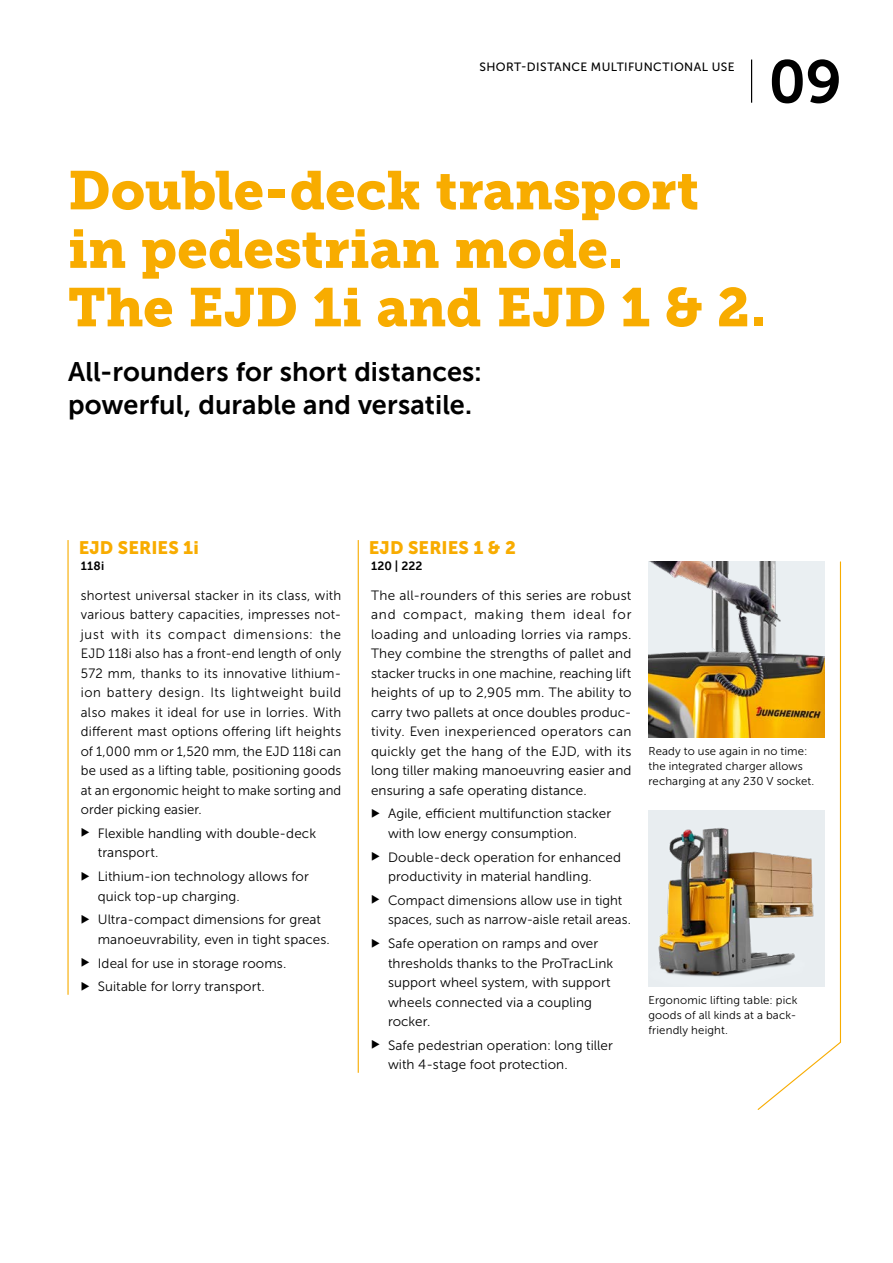
<style>
.page{position:relative;width:893px;height:1263px;background:#fff}
.page>*{position:absolute;margin:0;border:0;box-sizing:border-box;transform-origin:0 0}
.t1{font:60px "Museo Slab 700";color:#000}
.t2{font:54px/58.5px "Museo Slab 900";color:#f8ac00}
.t3{font:27px/33px "Museo Sans 700";letter-spacing:.005em;color:#000}
.t4{font:18px "Museo Sans 900";letter-spacing:.01em;color:#f8ac00}
.t5{font:13.5px/19.5px "Museo Sans 300";letter-spacing:.005em;color:#000}
.t6{font:12px "Museo Sans 500";letter-spacing:.035em;color:#000}
.t7{font:12px "Museo Sans 700";letter-spacing:.015em;color:#000}
.t8{font:11.4px/15px "Museo Sans 300";letter-spacing:.015em;color:#000}
</style>
<div class="page">
<hr style="left:751px;top:60px;width:1px;height:43px;background:#000">
<hr style="left:0;top:0;width:1px;height:1263px;background:#000">
<img style="left:648px;top:561px;width:109px;height:177px">
<svg style="left:757px;top:561px;width:85px;height:549px"></svg>
<img style="left:648px;top:810px;width:177px;height:177px">
<hr style="left:67px;top:540px;width:2px;height:455px;background:#f8ac00">
<hr style="left:358px;top:540px;width:1px;height:533px;background:#f8ac00">
<p class="t6" style="left:480px;top:60px;width:257px">SHORT-DISTANCE MULTIFUNCTIONAL USE</p>
<h1 class="t1" style="left:769px;top:48px;width:75px">09</h1>
<h2 class="t2" style="left:68px;top:162px;width:700px">Double-deck transport in pedestrian mode.<br>The EJD 1i and EJD 1 &amp; 2.</h2>
<h3 class="t3" style="left:68px;top:355px;width:416px">All-rounders for short distances: powerful, durable and versatile.</h3>
<h3 class="t4" style="left:79px;top:537px;width:122px">EJD SERIES 1i</h3>
<p class="t7" style="left:81px;top:559px;width:25px">118i</p>
<p class="t5" style="left:81px;top:585px;width:262px;text-align:justify">shortest universal stacker in its class, with various battery capacities, impresses not&shy;just with its compact dimensions: the EJD 118i also has a front-end length of only 572 mm, thanks to its innovative lithium&shy;ion battery design. Its lightweight build also makes it ideal for use in lorries. With different mast options offering lift heights of 1,000 mm or 1,520 mm, the EJD 118i can be used as a lifting table, positioning goods at an ergonomic height to make sorting and order picking easier.</p>
<p class="t5" style="left:98px;top:823px;width:220px">Flexible handling with double-deck transport.</p>
<p class="t5" style="left:98px;top:867px;width:213px">Lithium-ion technology allows for quick top-up charging.</p>
<p class="t5" style="left:98px;top:910px;width:234px">Ultra-compact dimensions for great manoeuvrability, even in tight spaces.</p>
<p class="t5" style="left:98px;top:951px;width:190px;line-height:23.7px">Ideal for use in storage rooms.<br>Suitable for lorry transport.</p>
<h3 class="t4" style="left:369px;top:537px;width:149px">EJD SERIES 1 &amp; 2</h3>
<p class="t7" style="left:371px;top:559px;width:53px">120 | 222</p>
<p class="t5" style="left:371px;top:585px;width:262px;text-align:justify">The all-rounders of this series are robust and compact, making them ideal for loading and unloading lorries via ramps.<br>They combine the strengths of pallet and stacker trucks in one machine, reaching lift heights of up to 2,905 mm. The ability to carry two pallets at once doubles produc&shy;tivity. Even inexperienced operators can quickly get the hang of the EJD, with its long tiller making manoeuvring easier and ensuring a safe operating distance.</p>
<p class="t5" style="left:388px;top:804px;width:225px">Agile, efficient multifunction stacker with low energy consumption.</p>
<p class="t5" style="left:388px;top:847px;width:235px">Double-deck operation for enhanced productivity in material handling.</p>
<p class="t5" style="left:388px;top:890px;width:244px">Compact dimensions allow use in tight spaces, such as narrow-aisle retail areas.</p>
<p class="t5" style="left:388px;top:934px;width:227px">Safe operation on ramps and over thresholds thanks to the ProTracLink support wheel system, with support wheels connected via a coupling rocker.</p>
<p class="t5" style="left:388px;top:1035px;width:226px">Safe pedestrian operation: long tiller with 4-stage foot protection.</p>
<p class="t8" style="left:648px;top:743px;width:167px">Ready to use again in no time: the integrated charger allows recharging at any 230 V socket.</p>
<p class="t8" style="left:648px;top:992px;width:151px;text-align:justify">Ergonomic lifting table: pick goods of all kinds at a back&shy;friendly height.</p>
</div>
